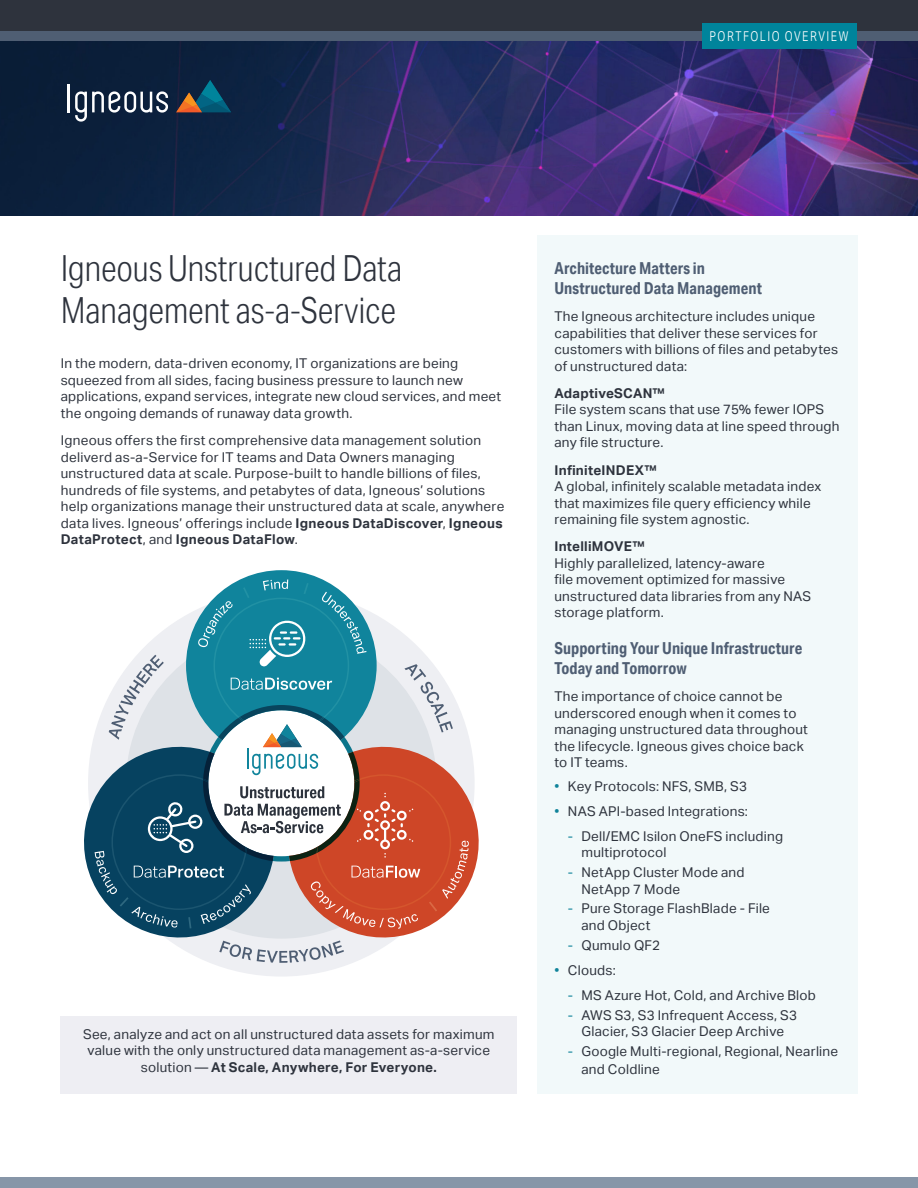
<style>
.page{position:relative;width:918px;height:1188px;background:#fff}
.page>*{position:absolute;margin:0;border:0;box-sizing:border-box;transform-origin:0 0}
.t1{font:300 36px/42px "Aktiv Grotesk Cd";letter-spacing:-.01em;color:#2e333d}
.Subhead_2{font:700 16.5px/19.5px "Aktiv Grotesk Cd";letter-spacing:.005em;color:#4f5e73}
.Body{font:13.5px/16.5px "Aktiv Grotesk";letter-spacing:.02em;color:#2e333d}
.Body_Before_List{font:13.5px/16.5px "Aktiv Grotesk";letter-spacing:.015em;color:#2e333d}
.Body-2{font:300 13.5px "Aktiv Grotesk Cd";letter-spacing:.11em;color:#fff}
.s1{font-weight:700}
.s2{color:#10839a}
</style>
<div class="page">
<div style="left:537px;top:235px;width:320px;height:859px;background:#f2f9fa"></div>
<div style="left:0;top:0;width:918px;height:36px;background:#2e333d"></div>
<img style="left:0;top:41px;width:918px;height:175px">
<div style="left:0;top:32px;width:918px;height:9px;background:#4f5e73"></div>
<div style="left:702px;top:24px;width:154px;height:25px;background:#00849b"></div>
<hr style="left:68px;top:84px;width:2px;height:28px;background:#fff">
<svg style="left:75px;top:91px;width:93px;height:31px"></svg>
<svg style="left:176px;top:80px;width:55px;height:32px;background:#2a4754"></svg>
<svg style="left:219px;top:951px;width:125px;height:12px"></svg>
<svg style="left:288px;top:739px;width:191px;height:212px"></svg>
<svg style="left:84px;top:734px;width:204px;height:217px"></svg>
<svg style="left:95px;top:579px;width:374px;height:350px"></svg>
<div style="left:0;top:1177px;width:918px;height:11px;background:#8796a8"></div>
<div style="left:61px;top:1016px;width:456px;height:78px;background:#eeeef3"></div>
<p class="Body-2" style="left:709px;top:29px;width:141px">PORTFOLIO OVERVIEW</p>
<p class="t1" style="left:61px;top:247px;width:343px">Igneous Unstructured Data<br>Management as-a-Service</p>
<p class="Body" style="left:61px;top:356px;width:442px">In the modern, data-driven economy, IT organizations are being squeezed from all sides, facing business pressure to launch new applications, expand services, integrate new cloud services, and meet the ongoing demands of runaway data growth.</p>
<p class="Body" style="left:61px;top:432px;width:445px">Igneous offers the first comprehensive data management solution deliverd as-a-Service for IT teams and Data Owners managing unstructured data at scale. Purpose-built to handle billions of files, hundreds of file systems, and petabytes of data, Igneous’ solutions help organizations manage their unstructured data at scale, anywhere data lives. Igneous’ offerings include <span class="s1">Igneous DataDiscover</span>, <span class="s1">Igneous DataProtect</span>, and <span class="s1">Igneous DataFlow</span>.</p>
<p class="Body" style="left:83px;top:1026px;width:413px;text-align:center">See, analyze and act on all unstructured data assets for maximum value with the only unstructured data management as-a-service solution — <span class="s1">At Scale, Anywhere, For Everyone.</span></p>
<p class="Subhead_2" style="left:554px;top:258px;width:209px">Architecture Matters in<br>Unstructured Data Management</p>
<p class="Body" style="left:554px;top:308px;width:285px">The Igneous architecture includes unique capabilities that deliver these services for customers with billions of files and petabytes of unstructured data:</p>
<p class="Body" style="left:554px;top:385px;width:287px"><span class="s1">AdaptiveSCAN™<br></span>File system scans that use 75% fewer IOPS than Linux, moving data at line speed through any file structure.</p>
<p class="Body" style="left:554px;top:462px;width:268px"><span class="s1">InfiniteINDEX™<br></span>A global, infinitely scalable metadata index that maximizes file query efficiency while remaining file system agnostic.</p>
<p class="Body" style="left:554px;top:539px;width:258px"><span class="s1">IntelliMOVE™<br></span>Highly parallelized, latency-aware<br>file movement optimized for massive unstructured data libraries from any NAS storage platform.</p>
<p class="Subhead_2" style="left:554px;top:639px;width:249px">Supporting Your Unique Infrastructure<br>Today and Tomorrow</p>
<p class="Body_Before_List" style="left:554px;top:688px;width:255px">The importance of choice cannot be underscored enough when it comes to managing unstructured data throughout the lifecycle. Igneous gives choice back to IT teams.</p>
<p class="Body" style="left:554px;top:778px;width:194px"><span class="s2">•</span> Key Protocols: NFS, SMB, S3</p>
<p class="Body" style="left:554px;top:803px;width:195px"><span class="s2">•</span> NAS API-based Integrations:</p>
<p class="Body" style="left:581px;top:828px;width:203px;text-indent:-14px"><span class="s2">-</span> Dell/EMC Isilon OneFS including multiprotocol</p>
<p class="Body" style="left:581px;top:864px;width:165px;text-indent:-14px"><span class="s2">-</span> NetApp Cluster Mode and<br>NetApp 7 Mode</p>
<p class="Body" style="left:581px;top:900px;width:190px;text-indent:-14px"><span class="s2">-</span> Pure Storage FlashBlade - File and Object</p>
<p class="Body" style="left:568px;top:937px;width:94px"><span class="s2">-</span> Qumulo QF2</p>
<p class="Body" style="left:554px;top:962px;width:63px"><span class="s2">•</span> Clouds:</p>
<p class="Body" style="left:568px;top:987px;width:249px"><span class="s2">-</span> MS Azure Hot, Cold, and Archive Blob</p>
<p class="Body" style="left:568px;top:1007px;width:231px;text-align:center"><span class="s2">-</span> AWS S3, S3 Infrequent Access, S3<br>Glacier, S3 Glacier Deep Archive</p>
<p class="Body" style="left:581px;top:1042px;width:258px;line-height:18px;text-indent:-14px"><span class="s2">-</span> Google Multi-regional, Regional, Nearline and Coldline</p>
</div>
